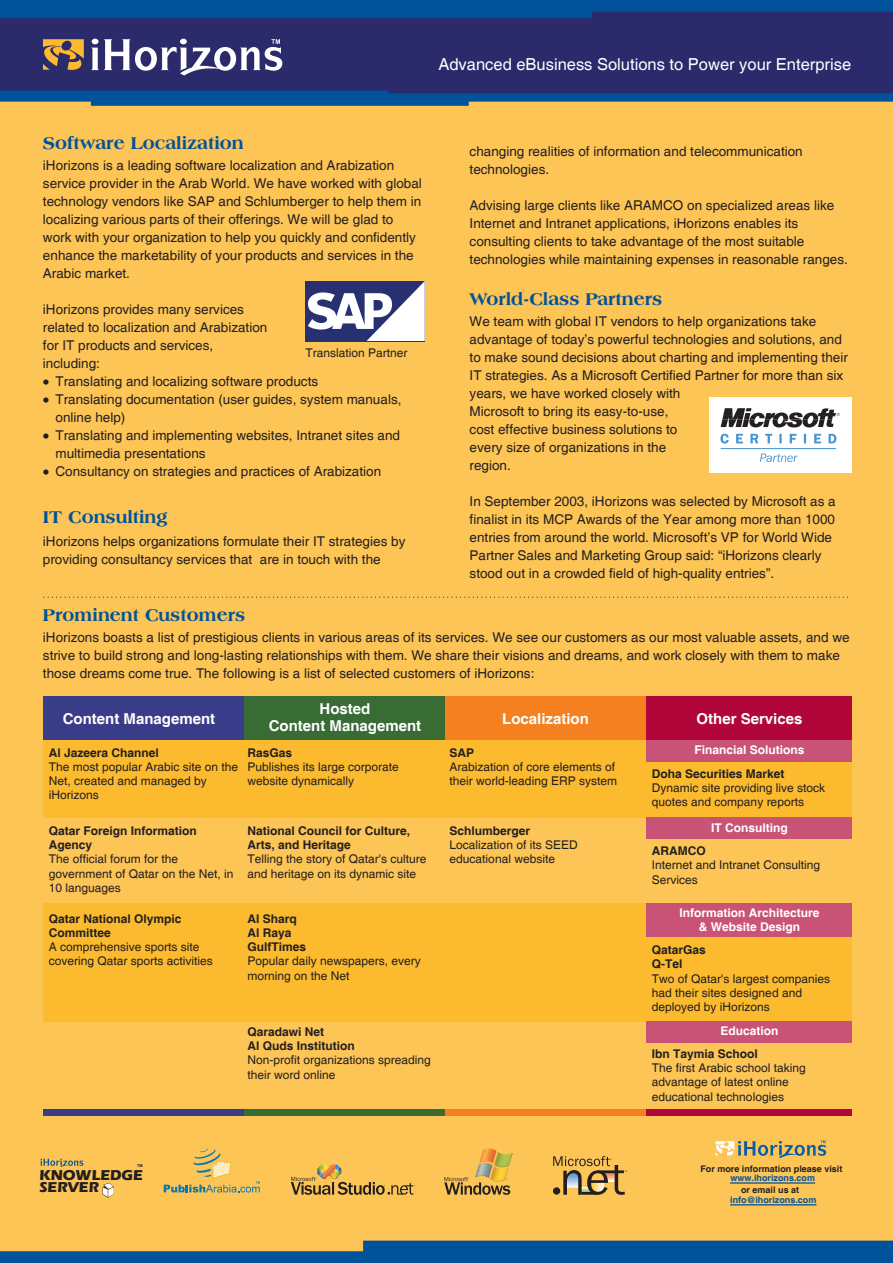
<style>
.page{position:relative;width:893px;height:1263px;background:#fdc456}
.page>*{position:absolute;margin:0;border:0;box-sizing:border-box;transform-origin:0 0}
.t1{font:800 18px "Americana BT";color:#00539a}
.t2{font:16.5px "Helvetica";color:#fff}
.t3{font:16.5px/18px "Helvetica";color:#231f20}
.t4{font:700 15px/16.5px "Helvetica";color:#fff;text-align:center}
.t5{font:700 14.85px/12.5px "Eras Itc TEE";color:#231f20}
.t6{font:13.5px/18px "Helvetica";color:#231f20}
.t7{font:12px/14.2px "Helvetica";color:#231f20}
.t8{font:700 12px/14.2px "Helvetica";color:#231f20}
.t9{font:700 12px/14.2px "Helvetica";color:#fff;text-align:center}
.t10{font:700 9px "Helvetica";color:#231f20}
.t11{font:700 9px "Helvetica";color:#00539a}
.t12{font:700 3.9px "Arial";color:#231f20}
</style>
<div class="page">
<div style="left:0;top:6px;width:893px;height:93px;background:#2b2a6a"></div>
<div style="left:305px;top:281px;width:120px;height:60px;background:#273171"></div>
<svg style="left:308px;top:281px;width:117px;height:60px"></svg>
<svg style="left:43px;top:597px;width:805px;height:1px"></svg>
<svg style="left:164px;top:1148px;width:96px;height:44px"></svg>
<svg style="left:444px;top:1148px;width:69px;height:47px"></svg>
<svg style="left:291px;top:1164px;width:124px;height:31px"></svg>
<svg style="left:553px;top:1156px;width:74px;height:39px"></svg>
<svg style="left:102px;top:1183px;width:12px;height:15px"></svg>
<svg style="left:40px;top:1159px;width:43px;height:8px"></svg>
<div style="left:43px;top:696px;width:201px;height:44px;background:#393d89"></div>
<div style="left:244px;top:696px;width:201px;height:44px;background:#386c34"></div>
<div style="left:445px;top:696px;width:201px;height:44px;background:#f48020"></div>
<div style="left:646px;top:696px;width:205px;height:44px;background:#b0063a"></div>
<div style="left:43px;top:1110px;width:201px;height:6px;background:#393d89"></div>
<div style="left:244px;top:1110px;width:201px;height:6px;background:#386c34"></div>
<div style="left:445px;top:1110px;width:201px;height:6px;background:#f48020"></div>
<div style="left:646px;top:1110px;width:205px;height:6px;background:#b0063a"></div>
<div style="left:43px;top:740px;width:808px;height:78px;background:#fcba2e"></div>
<div style="left:646px;top:740px;width:205px;height:22px;background:#c95377"></div>
<div style="left:43px;top:903px;width:808px;height:118px;background:#fcba2e"></div>
<div style="left:646px;top:818px;width:205px;height:21px;background:#c95377"></div>
<div style="left:646px;top:1021px;width:205px;height:21px;background:#c95377"></div>
<div style="left:646px;top:903px;width:205px;height:34px;background:#c95377"></div>
<hr style="left:730px;top:1182px;width:85px;height:1px;background:#00539a">
<hr style="left:730px;top:1204px;width:86px;height:1px;background:#00539a">
<svg style="left:715px;top:1140px;width:111px;height:18px"></svg>
<div style="left:709px;top:398px;width:142px;height:75px;background:#fff"></div>
<svg style="left:720px;top:434px;width:9px;height:10px"></svg>
<svg style="left:736px;top:434px;width:7px;height:9px"></svg>
<svg style="left:750px;top:434px;width:8px;height:9px"></svg>
<svg style="left:765px;top:434px;width:7px;height:9px"></svg>
<svg style="left:779px;top:434px;width:3px;height:9px"></svg>
<svg style="left:790px;top:434px;width:6px;height:9px"></svg>
<svg style="left:804px;top:434px;width:2px;height:9px"></svg>
<svg style="left:814px;top:434px;width:7px;height:9px"></svg>
<svg style="left:829px;top:434px;width:7px;height:9px"></svg>
<hr style="left:721px;top:448px;width:115px;height:1px;background:#4694d0">
<svg style="left:760px;top:454px;width:38px;height:8px"></svg>
<svg style="left:721px;top:408px;width:119px;height:20px"></svg>
<svg style="left:0;top:1240px;width:893px;height:23px"></svg>
<svg style="left:0;top:91px;width:893px;height:15px"></svg>
<svg style="left:0;top:0;width:893px;height:18px;background:#054e94"></svg>
<svg style="left:43px;top:39px;width:41px;height:31px"></svg>
<svg style="left:91px;top:39px;width:191px;height:37px"></svg>
<p class="t2" style="left:438px;top:54px;width:414px">Advanced eBusiness Solutions to Power your Enterprise</p>
<h1 class="t1" style="left:43px;top:132px;width:202px">Software Localization</h1>
<p class="t6" style="left:43px;top:157px;width:380px">iHorizons is a leading software localization and Arabization service provider in the Arab World. We have worked with global technology vendors like SAP and Schlumberger to help them in localizing various parts of their offerings. We will be glad to work with your organization to help you quickly and confidently enhance the marketability of your products and services in the Arabic market.</p>
<p class="t6" style="left:43px;top:301px;width:226px">iHorizons provides many services related to localization and Arabization for IT products and services, including:</p>
<p class="t6" style="left:56px;top:373px;width:347px">Translating and localizing software products<br>Translating documentation (user guides, system manuals, online help)<br>Translating and implementing websites, Intranet sites and multimedia presentations<br>Consultancy on strategies and practices of Arabization</p>
<p class="t7" style="left:305px;top:346px;width:104px">Translation Partner</p>
<p class="t3" style="left:43px;top:374px;width:7px">• •</p>
<p class="t3" style="left:43px;top:419px;width:7px;line-height:36px">• •</p>
<h1 class="t1" style="left:43px;top:506px;width:126px">IT Consulting</h1>
<p class="t6" style="left:43px;top:533px;width:364px">iHorizons helps organizations formulate their IT strategies by providing consultancy services that are in touch with the</p>
<p class="t6" style="left:470px;top:143px;width:335px">changing realities of information and telecommunication technologies.</p>
<p class="t6" style="left:470px;top:197px;width:380px">Advising large clients like ARAMCO on specialized areas like Internet and Intranet applications, iHorizons enables its consulting clients to take advantage of the most suitable technologies while maintaining expenses in reasonable ranges.</p>
<h1 class="t1" style="left:470px;top:288px;width:194px">World-Class Partners</h1>
<p class="t6" style="left:470px;top:313px;width:380px">We team with global IT vendors to help organizations take advantage of today’s powerful technologies and solutions, and to make sound decisions about charting and implementing their IT strategies. As a Microsoft Certified Partner for more than six years, we have worked closely with<br>Microsoft to bring its easy-to-use,<br>cost effective business solutions to<br>every size of organizations in the<br>region.</p>
<p class="t6" style="left:470px;top:493px;width:368px">In September 2003, iHorizons was selected by Microsoft as a finalist in its MCP Awards of the Year among more than 1000 entries from around the world. Microsoft’s VP for World Wide Partner Sales and Marketing Group said: “iHorizons clearly stood out in a crowded field of high-quality entries”.</p>
<h1 class="t1" style="left:43px;top:604px;width:204px">Prominent Customers</h1>
<p class="t6" style="left:43px;top:629px;width:808px">iHorizons boasts a list of prestigious clients in various areas of its services. We see our customers as our most valuable assets, and we strive to build strong and long-lasting relationships with them. We share their visions and dreams, and work closely with them to make those dreams come true. The following is a list of selected customers of iHorizons:</p>
<p class="t4" style="left:63px;top:711px;width:154px">Content Management</p>
<p class="t4" style="left:269px;top:701px;width:154px">Hosted<br>Content Management</p>
<p class="t4" style="left:502px;top:711px;width:88px">Localization</p>
<p class="t4" style="left:697px;top:711px;width:107px">Other Services</p>
<p class="t8" style="left:49px;top:746px;width:112px">Al Jazeera Channel</p>
<p class="t7" style="left:49px;top:760px;width:191px">The most popular Arabic site on the<br>Net, created and managed by iHorizons</p>
<p class="t9" style="left:694px;top:744px;width:112px">Financial Solutions</p>
<p class="t8" style="left:247px;top:746px;width:46px">RasGas</p>
<p class="t7" style="left:247px;top:760px;width:153px">Publishes its large corporate website dynamically</p>
<p class="t8" style="left:450px;top:746px;width:26px">SAP</p>
<p class="t7" style="left:450px;top:760px;width:169px">Arabization of core elements of their world-leading ERP system</p>
<p class="t8" style="left:652px;top:767px;width:134px">Doha Securities Market</p>
<p class="t7" style="left:652px;top:781px;width:175px">Dynamic site providing live stock quotes and company reports</p>
<p class="t8" style="left:49px;top:824px;width:150px">Qatar Foreign Information<br>Agency</p>
<p class="t7" style="left:49px;top:852px;width:186px">The official forum for the government of Qatar on the Net, in<br>10 languages</p>
<p class="t8" style="left:49px;top:912px;width:134px">Qatar National Olympic<br>Committee</p>
<p class="t7" style="left:49px;top:940px;width:166px">A comprehensive sports site covering Qatar sports activities</p>
<p class="t8" style="left:247px;top:824px;width:164px">National Council for Culture,<br>Arts, and Heritage</p>
<p class="t7" style="left:247px;top:852px;width:181px">Telling the story of Qatar's culture and heritage on its dynamic site</p>
<p class="t8" style="left:247px;top:912px;width:60px">Al Sharq<br>Al Raya<br>GulfTimes</p>
<p class="t7" style="left:247px;top:954px;width:175px">Popular daily newspapers, every morning on the Net</p>
<p class="t8" style="left:247px;top:1025px;width:109px">Qaradawi Net<br>Al Quds Institution</p>
<p class="t7" style="left:247px;top:1053px;width:185px">Non-profit organizations spreading their word online</p>
<p class="t9" style="left:711px;top:821px;width:78px">IT Consulting</p>
<p class="t8" style="left:450px;top:824px;width:82px">Schlumberger</p>
<p class="t7" style="left:450px;top:838px;width:130px">Localization of its SEED educational website</p>
<p class="t8" style="left:652px;top:844px;width:55px">ARAMCO</p>
<p class="t7" style="left:652px;top:858px;width:170px">Internet and Intranet Consulting<br>Services</p>
<p class="t9" style="left:679px;top:906px;width:142px">Information Architecture &amp; Website Design</p>
<p class="t8" style="left:652px;top:943px;width:56px">QatarGas<br>Q-Tel</p>
<p class="t7" style="left:652px;top:972px;width:180px">Two of Qatar's largest companies had their sites designed and deployed by iHorizons</p>
<p class="t9" style="left:720px;top:1024px;width:60px">Education</p>
<p class="t8" style="left:652px;top:1047px;width:108px">Ibn Taymia School</p>
<p class="t7" style="left:652px;top:1061px;width:156px">The first Arabic school taking advantage of latest online educational technologies</p>
<p class="t12" style="left:137px;top:1163px;width:7px">TM</p>
<p class="t5" style="left:39px;top:1169px;width:105px">KNOWLEDGE<br>SERVER</p>
<p class="t10" style="left:700px;top:1163px;width:144px">For more information please visit</p>
<p class="t10" style="left:741px;top:1184px;width:60px">or email us at</p>
<p class="t11" style="left:730px;top:1172px;width:86px">www.ihorizons.com</p>
<p class="t11" style="left:730px;top:1194px;width:88px">info@ihorizons.com</p>
</div>
